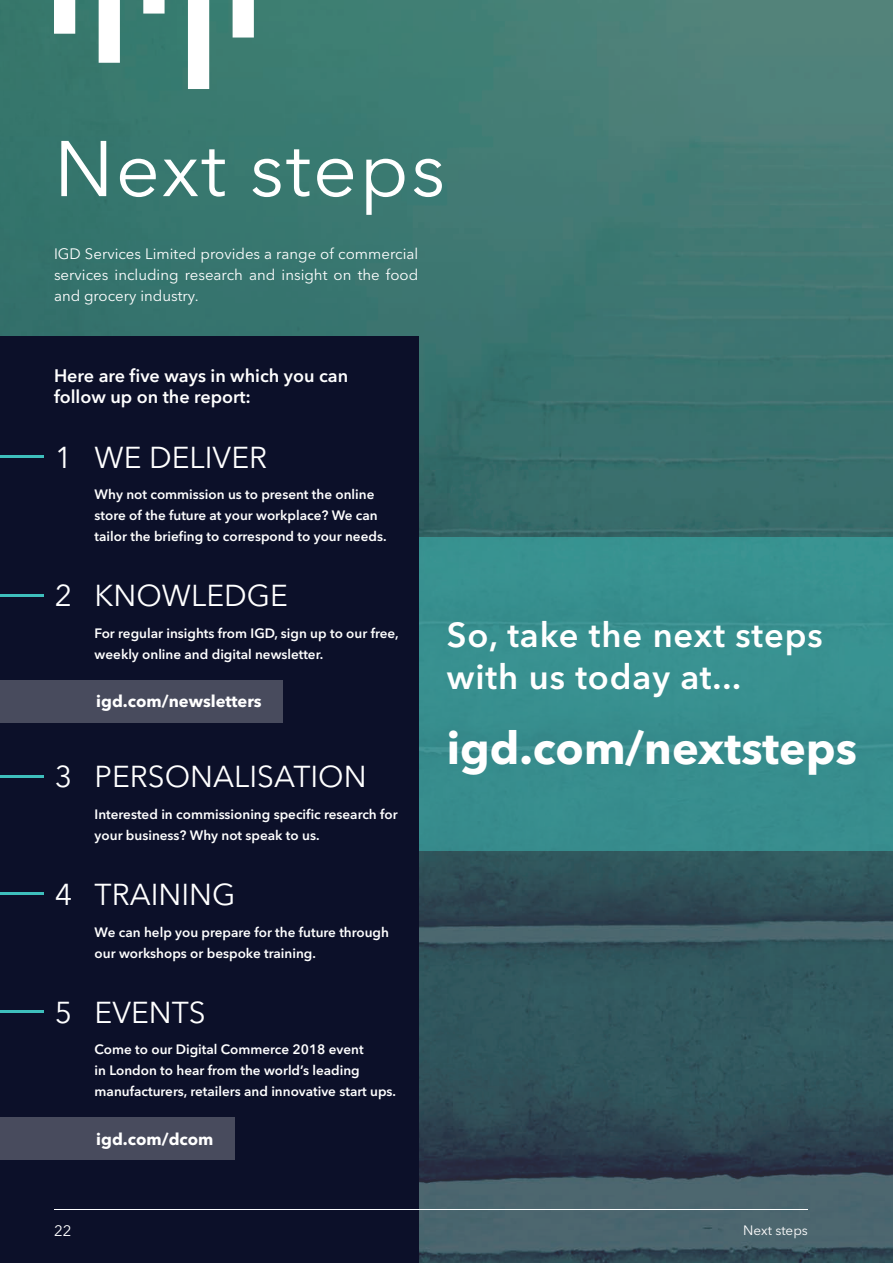
<style>
.page{position:relative;width:893px;height:1263px;background:#fff}
.page>*{position:absolute;margin:0;border:0;box-sizing:border-box;transform-origin:0 0}
.t1{font:78px "Avenir Next LT Pro";letter-spacing:.025em;color:#fff}
.t2{font:700 45px "Avenir Next LT Pro";color:#fff}
.t3{font:600 34.5px/41.4px "Avenir Next LT Pro";letter-spacing:.025em;color:#fff}
.t4{font:30px "Avenir Next LT Pro";color:#fff}
.t5{font:600 18px/21px "Avenir Next LT Pro";color:#fff}
.t6{font:700 16.5px "Avenir Next LT Pro";color:#fff}
.t7{font:15px/21px "Avenir Next LT Pro";color:#fff;text-align:justify}
.t8{font:600 13.5px/21px "Avenir Next LT Pro";color:#fff}
.t9{font:13.5px "Avenir Next LT Pro";color:#fff}
</style>
<div class="page">
<img style="left:0;top:0;width:893px;height:1263px">
<div style="left:286px;top:537px;width:607px;height:314px;background:#378f8f"></div>
<div style="left:0;top:336px;width:418px;height:927px;background:#0c1029"></div>
<div style="left:0;top:680px;width:283px;height:42px;background:#484b5d"></div>
<hr style="left:54px;top:1209px;width:754px;height:1px;background:#fff">
<svg style="left:54px;top:0;width:200px;height:89px"></svg>
<div style="left:0;top:1118px;width:235px;height:42px;background:#484b5d"></div>
<hr style="left:0;top:455px;width:43px;height:3px;background:#3ebfbc">
<hr style="left:0;top:594px;width:43px;height:2px;background:#3ebfbc">
<hr style="left:0;top:775px;width:43px;height:2px;background:#3ebfbc">
<hr style="left:0;top:892px;width:43px;height:3px;background:#3ebfbc">
<hr style="left:0;top:1010px;width:43px;height:3px;background:#3ebfbc">
<h1 class="t1" style="left:54px;top:122px;width:393px">Next steps</h1>
<p class="t7" style="left:54px;top:244px;width:366px">IGD Services Limited provides a range of commercial services including research and insight on the food and grocery industry.</p>
<h3 class="t5" style="left:54px;top:365px;width:296px">Here are five ways in which you can follow up on the report:</h3>
<h3 class="t4" style="left:55px;top:439px;width:19px">1</h3>
<h3 class="t4" style="left:95px;top:439px;width:174px">WE DELIVER</h3>
<p class="t8" style="left:95px;top:484px;width:293px">Why not commission us to present the online store of the future at your workplace? We can tailor the briefing to correspond to your needs.</p>
<h3 class="t4" style="left:55px;top:578px;width:19px">2</h3>
<h3 class="t4" style="left:95px;top:578px;width:195px">KNOWLEDGE</h3>
<h3 class="t4" style="left:55px;top:759px;width:19px">3</h3>
<p class="t8" style="left:95px;top:622px;width:306px">For regular insights from IGD, sign up to our free, weekly online and digital newsletter.</p>
<p class="t6" style="left:96px;top:691px;width:167px">igd.com/newsletters</p>
<h3 class="t4" style="left:95px;top:759px;width:274px">PERSONALISATION</h3>
<h3 class="t3" style="left:447px;top:614px;width:377px">So, take the next steps with us today at...</h3>
<h2 class="t2" style="left:447px;top:720px;width:411px">igd.com/nextsteps</h2>
<p class="t8" style="left:95px;top:803px;width:305px">Interested in commissioning specific research for your business? Why not speak to us.</p>
<h3 class="t4" style="left:55px;top:877px;width:19px">4</h3>
<h3 class="t4" style="left:95px;top:877px;width:142px">TRAINING</h3>
<p class="t8" style="left:95px;top:921px;width:296px">We can help you prepare for the future through our workshops or bespoke training.</p>
<h3 class="t4" style="left:55px;top:994px;width:19px">5</h3>
<h3 class="t4" style="left:95px;top:994px;width:113px">EVENTS</h3>
<p class="t8" style="left:95px;top:1039px;width:303px">Come to our Digital Commerce 2018 event<br>in London to hear from the world’s leading manufacturers, retailers and innovative start ups.</p>
<p class="t6" style="left:96px;top:1129px;width:119px">igd.com/dcom</p>
<p class="t7" style="left:54px;top:1220px;width:19px">22</p>
<p class="t9" style="left:743px;top:1222px;width:66px">Next steps</p>
</div>
